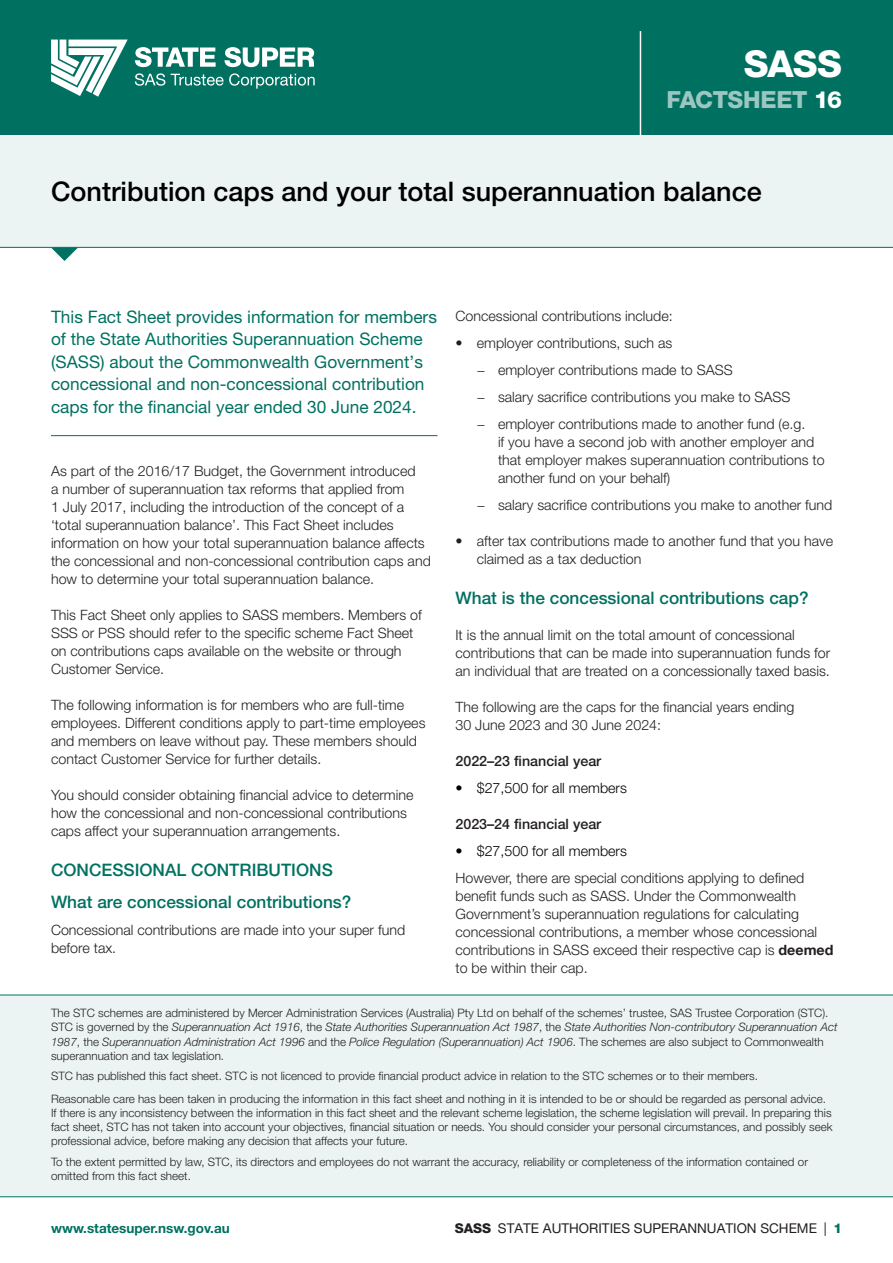
<style>
.page{position:relative;width:893px;height:1263px;background:#fff}
.page>*{position:absolute;margin:0;border:0;box-sizing:border-box;transform-origin:0 0}
.t1{font:800 37.2px "Helvetica Neue LT Std";color:#fff}
.t2{font:500 27px "Helvetica Neue LT Pro";color:#000}
.t3{font:800 23.7px "Helvetica Neue LT Std";letter-spacing:-.02em;color:#9cc6c1}
.HEADING_JULY{font:17.25px/22.5px "Helvetica Neue LT Pro";color:#007161}
.HEADING_JULY-2{font:500 17.25px "Helvetica Neue LT Pro";color:#007161}
.HEADING_JULY-3{font:300 14.25px/18px "Helvetica Neue LT Pro";color:#231f20}
.t4{font:300 14.25px "Helvetica Neue LT Pro";color:#000}
.HEADING_JULY-4{font:500 14.25px "Helvetica Neue LT Pro";color:#231f20}
.t5{font:13.5px "Helvetica Neue LT Pro";color:#231f20}
.t6{font:700 13.5px "Helvetica Neue LT Std";color:#007161}
.Small_text{font:300 11.7px/14.2px "Helvetica Neue LT Pro";color:#231f20}
.s1{color:#fff}
.s2{font-family:"Helvetica Neue LT Std";font-weight:700}
.s3{font-style:italic}
.s4{font-family:"Helvetica Neue LT Std";font-weight:800}
.s5{font-family:"Helvetica Neue LT Std";font-weight:800;color:#007161}
</style>
<div class="page">
<div style="left:0;top:995px;width:893px;height:202px;background:#ebf4f3"></div>
<div style="left:0;top:135px;width:893px;height:112px;background:#ebf4f3"></div>
<svg style="left:51px;top:248px;width:27px;height:13px"></svg>
<div style="left:0;top:0;width:893px;height:135px;background:#007161"></div>
<hr style="left:640px;top:31px;width:1px;height:104px;background:#fff">
<svg style="left:135px;top:47px;width:81px;height:20px"></svg>
<svg style="left:51px;top:40px;width:77px;height:57px"></svg>
<svg style="left:135px;top:73px;width:30px;height:13px"></svg>
<svg style="left:171px;top:73px;width:144px;height:16px"></svg>
<svg style="left:224px;top:47px;width:90px;height:20px"></svg>
<hr style="left:0;top:995px;width:893px;height:1px;background:#007161">
<hr style="left:0;top:1196px;width:893px;height:1px;background:#007161">
<hr style="left:0;top:247px;width:893px;height:1px;background:#007161">
<hr style="left:51px;top:435px;width:386px;height:1px;background:#007161">
<h1 class="t1" style="left:744px;top:41px;width:100px">SASS</h1>
<h3 class="t3" style="left:667px;top:85px;width:177px">FACTSHEET <span class="s1">16</span></h3>
<h1 class="t2" style="left:51px;top:175px;width:712px">Contribution caps and your total superannuation balance</h1>
<p class="HEADING_JULY" style="left:51px;top:305px;width:387px">This Fact Sheet provides information for members of the State Authorities Superannuation Scheme (SASS) about the Commonwealth Government’s concessional and non-concessional contribution caps for the financial year ended 30 June 2024.</p>
<p class="HEADING_JULY-3" style="left:51px;top:461px;width:381px">As part of the 2016/17 Budget, the Government introduced<br>a number of superannuation tax reforms that applied from<br>1 July 2017, including the introduction of the concept of a ‘total superannuation balance’. This Fact Sheet includes information on how your total superannuation balance affects the concessional and non-concessional contribution caps and how to determine your total superannuation balance.</p>
<p class="HEADING_JULY-3" style="left:51px;top:605px;width:372px">This Fact Sheet only applies to SASS members. Members of SSS or PSS should refer to the specific scheme Fact Sheet on contributions caps available on the website or through Customer Service.</p>
<p class="HEADING_JULY-3" style="left:51px;top:695px;width:376px">The following information is for members who are full-time employees. Different conditions apply to part-time employees and members on leave without pay. These members should contact Customer Service for further details.</p>
<p class="HEADING_JULY-3" style="left:51px;top:785px;width:364px">You should consider obtaining financial advice to determine how the concessional and non-concessional contributions caps affect your superannuation arrangements.</p>
<p class="HEADING_JULY-2" style="left:51px;top:860px;width:283px">CONCESSIONAL CONTRIBUTIONS</p>
<p class="HEADING_JULY-2" style="left:51px;top:891px;width:302px">What are concessional contributions?</p>
<p class="HEADING_JULY-3" style="left:51px;top:920px;width:356px">Concessional contributions are made into your super fund before tax.</p>
<p class="HEADING_JULY-3" style="left:455px;top:306px;width:219px">Concessional contributions include:</p>
<p class="HEADING_JULY-3" style="left:455px;top:333px;width:218px">• employer contributions, such as</p>
<p class="HEADING_JULY-3" style="left:477px;top:360px;width:257px">− employer contributions made to SASS</p>
<p class="HEADING_JULY-3" style="left:477px;top:387px;width:315px">− salary sacrifice contributions you make to SASS</p>
<p class="HEADING_JULY-3" style="left:498px;top:414px;width:328px;text-indent:-21px">− employer contributions made to another fund (e.g.<br>if you have a second job with another employer and that employer makes superannuation contributions to another fund on your behalf)</p>
<p class="HEADING_JULY-3" style="left:477px;top:495px;width:357px">− salary sacrifice contributions you make to another fund</p>
<p class="HEADING_JULY-3" style="left:477px;top:531px;width:358px;text-indent:-21px">• after tax contributions made to another fund that you have claimed as a tax deduction</p>
<p class="HEADING_JULY-2" style="left:455px;top:588px;width:355px">What is the concessional contributions cap?</p>
<p class="HEADING_JULY-3" style="left:455px;top:626px;width:376px">It is the annual limit on the total amount of concessional contributions that can be made into superannuation funds for an individual that are treated on a concessionally taxed basis.</p>
<p class="HEADING_JULY-3" style="left:455px;top:698px;width:340px">The following are the caps for the financial years ending<br>30 June 2023 and 30 June 2024:</p>
<p class="HEADING_JULY-4" style="left:455px;top:753px;width:147px">2022–23 financial year</p>
<p class="t4" style="left:455px;top:779px;width:173px">• $27,500 for all members</p>
<p class="HEADING_JULY-4" style="left:455px;top:816px;width:147px">2023–24 financial year</p>
<p class="t4" style="left:455px;top:842px;width:173px">• $27,500 for all members</p>
<p class="HEADING_JULY-3" style="left:455px;top:868px;width:379px">However, there are special conditions applying to defined benefit funds such as SASS. Under the Commonwealth Government’s superannuation regulations for calculating concessional contributions, a member whose concessional contributions in SASS exceed their respective cap is <span class="s2">deemed </span>to be within their cap.</p>
<p class="Small_text" style="left:51px;top:1005px;width:788px">The STC schemes are administered by Mercer Administration Services (Australia) Pty Ltd on behalf of the schemes’ trustee, SAS Trustee Corporation (STC).<br>STC is governed by the <span class="s3">Superannuation Act 1916</span>, the <span class="s3">State Authorities Superannuation Act 1987</span>, the <span class="s3">State Authorities Non-contributory Superannuation Act 1987</span>, the <span class="s3">Superannuation Administration Act 1996</span> and the <span class="s3">Police Regulation (Superannuation) Act 1906</span>. The schemes are also subject to Commonwealth superannuation and tax legislation.</p>
<p class="Small_text" style="left:51px;top:1068px;width:708px">STC has published this fact sheet. STC is not licenced to provide financial product advice in relation to the STC schemes or to their members.</p>
<p class="Small_text" style="left:51px;top:1091px;width:783px">Reasonable care has been taken in producing the information in this fact sheet and nothing in it is intended to be or should be regarded as personal advice.<br>If there is any inconsistency between the information in this fact sheet and the relevant scheme legislation, the scheme legislation will prevail. In preparing this fact sheet, STC has not taken into account your objectives, financial situation or needs. You should consider your personal circumstances, and possibly seek professional advice, before making any decision that affects your future.</p>
<p class="Small_text" style="left:51px;top:1154px;width:758px">To the extent permitted by law, STC, its directors and employees do not warrant the accuracy, reliability or completeness of the information contained or omitted from this fact sheet.</p>
<p class="t6" style="left:51px;top:1220px;width:180px">www.statesuper.nsw.gov.au</p>
<p class="t5" style="left:455px;top:1220px;width:389px"><span class="s4">SASS</span> STATE AUTHORITIES SUPERANNUATION SCHEME | <span class="s5">1</span></p>
</div>
